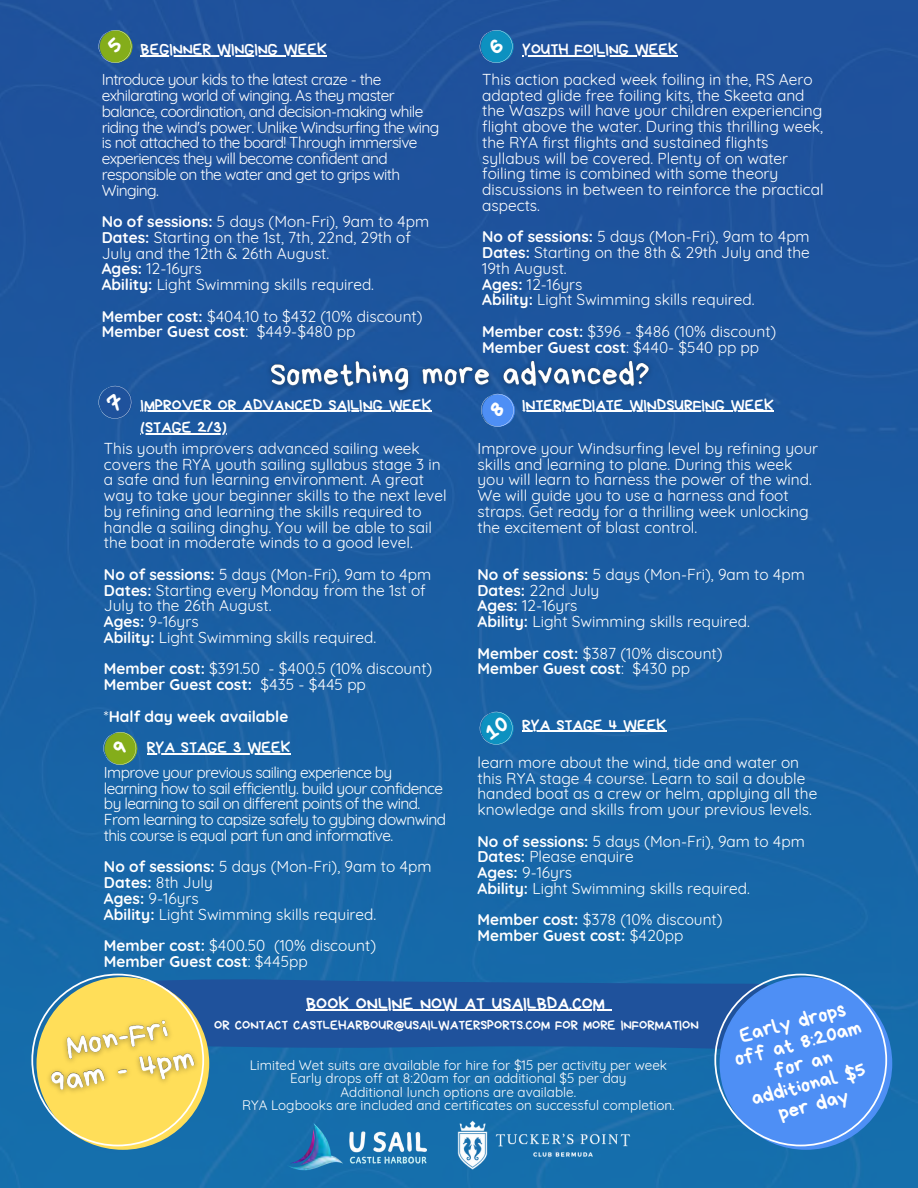
<style>
.page{position:relative;width:918px;height:1188px;background:#fff}
.page>*{position:absolute;margin:0;border:0;box-sizing:border-box;transform-origin:0 0}
.t1{font:20.7px/21.1px "Bryndan Write";color:#fff;text-align:center}
.t2{font:18px "Bryndan Write";color:#fff}
.t3{font:16.2px/22.2px "Bryndan Write";color:#fff}
.t4{font:15.45px/15.8px "Quicksand";color:#fff}
.t5{font:15.45px/15.8px "Quicksand";letter-spacing:-.04em;color:#fff}
.t6{font:700 15.45px/15.8px "Quicksand";color:#fff}
.t7{font:13.5px/13.5px "Quicksand";color:#fff;text-align:center}
.t8{font:13.5px "Bryndan Write";color:#fff}
.s1{font-weight:700}
.s2{font-weight:400}
</style>
<div class="page">
<img style="left:0;top:0;width:918px;height:1188px">
<svg style="left:209px;top:977px;width:505px;height:73px;background:#1f569e"></svg>
<hr style="left:306px;top:1010px;width:299px;height:1px;background:#fff">
<img style="left:456px;top:1120px;width:175px;height:51px">
<img style="left:288px;top:1123px;width:139px;height:56px">
<svg style="left:714px;top:974px;width:178px;height:176px;background:#4588e2"></svg>
<svg style="left:31px;top:974px;width:178px;height:176px;background:#90a786"></svg>
<img style="left:35px;top:1007px;width:172px;height:103px">
<hr style="left:147px;top:753px;width:144px;height:2px;background:#fff">
<hr style="left:522px;top:731px;width:144px;height:1px;background:#fff">
<hr style="left:141px;top:411px;width:291px;height:1px;background:#fff">
<hr style="left:141px;top:433px;width:86px;height:1px;background:#fff">
<hr style="left:522px;top:411px;width:252px;height:1px;background:#fff">
<hr style="left:141px;top:55px;width:186px;height:1px;background:#fff">
<hr style="left:522px;top:55px;width:156px;height:1px;background:#fff">
<img style="left:261px;top:352px;width:397px;height:48px">
<svg style="left:93px;top:380px;width:45px;height:44px;background:#21589f"></svg>
<svg style="left:98px;top:726px;width:45px;height:44px;background:#48846d"></svg>
<svg style="left:475px;top:388px;width:46px;height:44px;background:#3471c3"></svg>
<svg style="left:474px;top:706px;width:45px;height:44px;background:#1777b1"></svg>
<svg style="left:93px;top:24px;width:45px;height:45px;background:#4b7968"></svg>
<svg style="left:474px;top:24px;width:45px;height:45px;background:#1b6eac"></svg>
<p class="t3" style="left:141px;top:38px;width:188px">BEGINNER WINGING WEEK</p>
<p class="t3" style="left:522px;top:38px;width:157px">YOUTH FOILING WEEK</p>
<p class="t5" style="left:102px;top:72px;width:339px">Introduce your kids to the latest craze - the exhilarating world of winging. As they master balance, coordination, and decision-making while riding the wind's power. Unlike Windsurfing the wing is not attached to the board! Through immersive experiences they will become confident and responsible on the water and get to grips with Winging.</p>
<p class="t4" style="left:102px;top:214px;width:329px"><span class="s1">No of sessions:</span> 5 days (Mon-Fri), 9am to 4pm <span class="s1">Dates:</span> Starting on the 1st, 7th, 22nd, 29th of July and the 12th &amp; 26th August.<br><span class="s1">Ages:</span> 12-16yrs<br><span class="s1">Ability:</span> Light Swimming skills required.</p>
<p class="t4" style="left:102px;top:308px;width:322px"><span class="s1">Member cost:</span> $404.10 to $432 (10% discount)<br><span class="s1">Member Guest cost</span>: $449-$480 pp</p>
<p class="t4" style="left:482px;top:71px;width:343px">This action packed week foiling in the, RS Aero adapted glide free foiling kits, the Skeeta and the Waszps will have your children experiencing flight above the water. During this thrilling week, the RYA first flights and sustained flights syllabus will be covered. Plenty of on water foiling time is combined with some theory discussions in between to reinforce the practical aspects.</p>
<p class="t4" style="left:482px;top:229px;width:329px"><span class="s1">No of sessions:</span> 5 days (Mon-Fri), 9am to 4pm<br><span class="s1">Dates:</span> Starting on the 8th &amp; 29th July and the<br>19th August.<br><span class="s1">Ages:</span> 12-16yrs<br><span class="s1">Ability:</span> Light Swimming skills required.</p>
<p class="t4" style="left:482px;top:323px;width:296px"><span class="s1">Member cost:</span> $396 - $486 (10% discount)<br><span class="s1">Member Guest cost</span>: $440- $540 pp pp</p>
<p class="t3" style="left:141px;top:394px;width:293px">IMPROVER OR ADVANCED SAILING WEEK (STAGE 2/3)</p>
<p class="t3" style="left:522px;top:394px;width:253px">INTERMEDIATE WINDSURFING WEEK</p>
<p class="t4" style="left:104px;top:440px;width:344px">This youth improvers advanced sailing week covers the RYA youth sailing syllabus stage 3 in a safe and fun learning environment. A great way to take your beginner skills to the next level by refining and learning the skills required to handle a sailing dinghy. You will be able to sail the boat in moderate winds to a good level.</p>
<p class="t4" style="left:104px;top:566px;width:329px"><span class="s1">No of sessions:</span> 5 days (Mon-Fri), 9am to 4pm <span class="s1">Dates:</span> Starting every Monday from the 1st of July to the 26th August.<br><span class="s1">Ages:</span> 9-16yrs<br><span class="s1">Ability:</span> Light Swimming skills required.</p>
<p class="t4" style="left:104px;top:661px;width:330px"><span class="s1">Member cost:</span> $391.50 - $400.5 (10% discount)<br><span class="s1">Member Guest cost:</span> $435 - $445 pp</p>
<p class="t6" style="left:104px;top:708px;width:186px"><span class="s2">*</span>Half day week available</p>
<p class="t3" style="left:147px;top:737px;width:145px">RYA STAGE 3 WEEK</p>
<p class="t5" style="left:104px;top:764px;width:344px">Improve your previous sailing experience by learning how to sail efficiently. build your confidence by learning to sail on different points of the wind.<br>From learning to capsize safely to gybing downwind this course is equal part fun and informative.</p>
<p class="t4" style="left:104px;top:859px;width:329px"><span class="s1">No of sessions:</span> 5 days (Mon-Fri), 9am to 4pm<br><span class="s1">Dates:</span> 8th July<br><span class="s1">Ages:</span> 9-16yrs<br><span class="s1">Ability:</span> Light Swimming skills required.</p>
<p class="t4" style="left:104px;top:937px;width:274px"><span class="s1">Member cost:</span> $400.50 (10% discount)<br><span class="s1">Member Guest cost</span>: $445pp</p>
<p class="t4" style="left:478px;top:440px;width:342px">Improve your Windsurfing level by refining your skills and learning to plane. During this week you will learn to harness the power of the wind.<br>We will guide you to use a harness and foot straps. Get ready for a thrilling week unlocking the excitement of blast control.</p>
<p class="t4" style="left:478px;top:566px;width:329px"><span class="s1">No of sessions:</span> 5 days (Mon-Fri), 9am to 4pm<br><span class="s1">Dates:</span> 22nd July<br><span class="s1">Ages:</span> 12-16yrs<br><span class="s1">Ability:</span> Light Swimming skills required.</p>
<p class="t6" style="left:478px;top:645px;width:247px">Member cost: <span class="s2">$387 (10% discount)<br></span>Member Guest cost<span class="s2">: $430 pp</span></p>
<p class="t3" style="left:522px;top:714px;width:146px">RYA STAGE 4 WEEK</p>
<p class="t4" style="left:478px;top:754px;width:341px">learn more about the wind, tide and water on this RYA stage 4 course. Learn to sail a double handed boat as a crew or helm, applying all the knowledge and skills from your previous levels.</p>
<p class="t4" style="left:478px;top:833px;width:329px"><span class="s1">No of sessions:</span> 5 days (Mon-Fri), 9am to 4pm<br><span class="s1">Dates:</span> Please enquire<br><span class="s1">Ages:</span> 9-16yrs<br><span class="s1">Ability:</span> Light Swimming skills required.</p>
<p class="t6" style="left:478px;top:912px;width:247px">Member cost: <span class="s2">$378 (10% discount)<br></span>Member Guest cost: <span class="s2">$420pp</span></p>
<p class="t2" style="left:306px;top:994px;width:300px">BOOK ONLINE NOW AT USAILBDA.COM</p>
<p class="t8" style="left:214px;top:1018px;width:486px">OR CONTACT CASTLEHARBOUR@USAILWATERSPORTS.COM FOR MORE INFORMATION</p>
<p class="t7" style="left:242px;top:1058px;width:434px">Limited Wet suits are available for hire for $15 per activity per week Early drops off at 8:20am for an additional $5 per day<br>Additional lunch options are available.<br>RYA Logbooks are included and certificates on successful completion.</p>
<h1 class="t1" style="left:727px;top:1028px;width:132px;rotate:-14deg">Early drops off at 8:20am for an additional $5 per day</h1>
</div>
